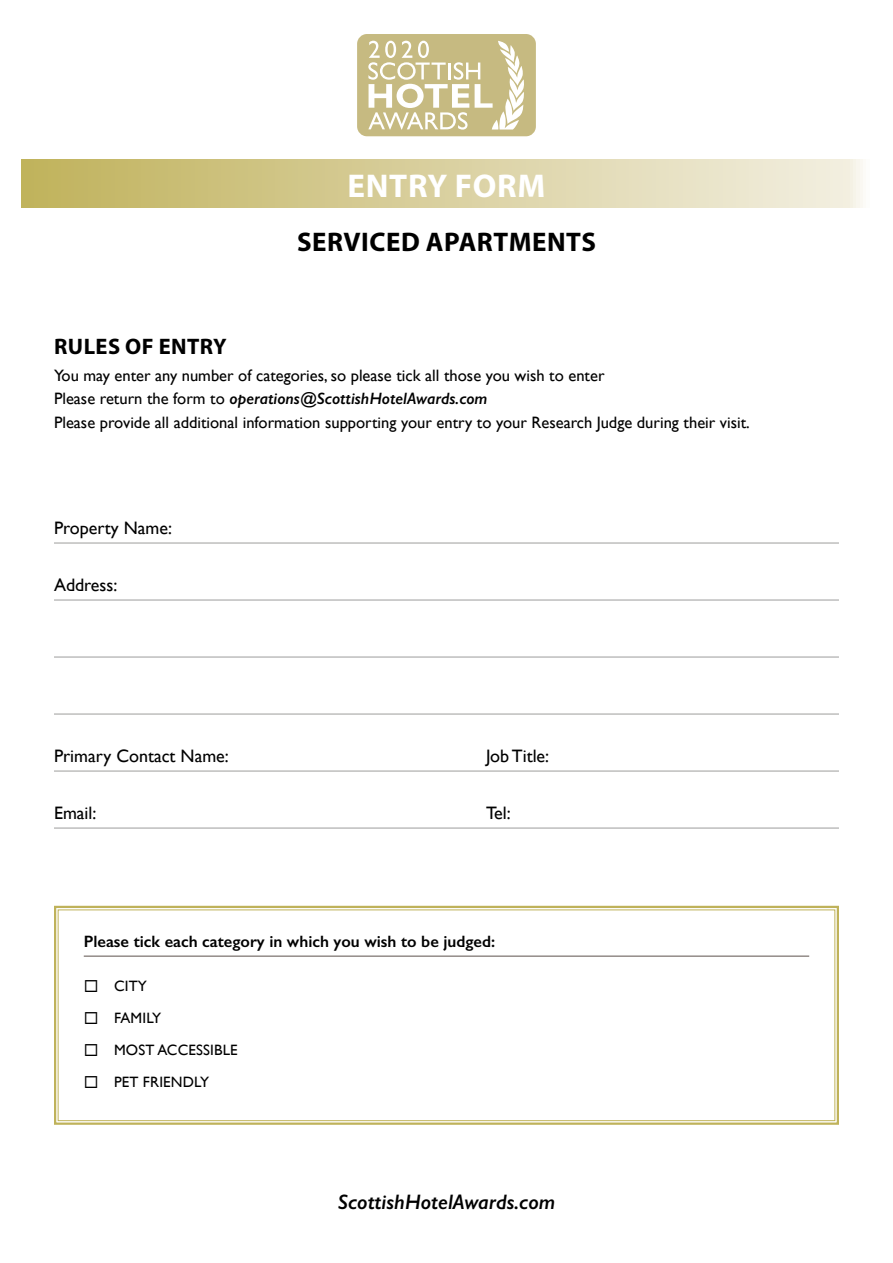
<style>
.page{position:relative;width:893px;height:1263px;background:#fff}
.page>*{position:absolute;margin:0;border:0;box-sizing:border-box;transform-origin:0 0}
.t1{font:700 33px "Myriad Pro";letter-spacing:.02em;color:#fff}
.t2{font:700 27px "Myriad Pro";letter-spacing:.02em;color:#000}
.t3{font:700 22.5px "Myriad Pro";letter-spacing:.02em;color:#000}
.t4{font:italic 600 21px "Gill Sans";color:#000}
.t5{font:18px "Gill Sans";color:#000}
.t6{font:16.5px/22.8px "Gill Sans";color:#000}
.t7{font:600 16.5px "Gill Sans";color:#000}
.t8{font:15px "Gill Sans";letter-spacing:.01em;color:#000}
.s1{font-weight:600;font-style:italic}
</style>
<div class="page">
<hr style="left:54px;top:543px;width:785px;height:1px;background:#9d9d9c">
<hr style="left:54px;top:600px;width:785px;height:1px;background:#9d9d9c">
<hr style="left:54px;top:657px;width:785px;height:1px;background:#9d9d9c">
<hr style="left:54px;top:714px;width:785px;height:1px;background:#9d9d9c">
<hr style="left:54px;top:771px;width:785px;height:1px;background:#9d9d9c">
<hr style="left:54px;top:828px;width:785px;height:1px;background:#9d9d9c">
<div style="left:21px;top:160px;width:851px;height:47px;background:linear-gradient(to right,#c0b15b,#f5f1e6)"></div>
<div style="left:357px;top:34px;width:179px;height:102px;background:#c6ba81;border-radius:10px"></div>
<svg style="left:368px;top:41px;width:156px;height:89px"></svg>
<svg style="left:54px;top:905px;width:785px;height:220px"></svg>
<div style="left:58px;top:909px;width:777px;height:212px;border:1px solid #bfb25a"></div>
<hr style="left:84px;top:956px;width:725px;height:1px;background:#5d514d">
<h1 class="t1" style="left:348px;top:164px;width:199px">ENTRY FORM</h1>
<h2 class="t2" style="left:297px;top:224px;width:300px">SERVICED APARTMENTS</h2>
<h3 class="t3" style="left:54px;top:332px;width:174px">RULES OF ENTRY</h3>
<p class="t6" style="left:54px;top:364px;width:552px">You may enter any number of categories, so please tick all those you wish to enter<br>Please return the form to <span class="s1">operations@ScottishHotelAwards.com</span></p>
<p class="t6" style="left:54px;top:411px;width:697px">Please provide all additional information supporting your entry to your Research Judge during their visit.</p>
<p class="t5" style="left:54px;top:517px;width:119px">Property Name:</p>
<p class="t5" style="left:54px;top:574px;width:65px">Address:</p>
<p class="t5" style="left:54px;top:745px;width:176px">Primary Contact Name:</p>
<p class="t5" style="left:486px;top:745px;width:65px">Job Title:</p>
<p class="t5" style="left:54px;top:802px;width:44px">Email:</p>
<p class="t5" style="left:486px;top:802px;width:26px">Tel:</p>
<p class="t7" style="left:84px;top:932px;width:413px">Please tick each category in which you wish to be judged:</p>
<p class="t8" style="left:84px;top:977px;width:65px">◻ CITY</p>
<p class="t8" style="left:84px;top:1009px;width:79px">◻ FAMILY</p>
<p class="t8" style="left:84px;top:1041px;width:155px">◻ MOST ACCESSIBLE</p>
<p class="t8" style="left:84px;top:1073px;width:127px">◻ PET FRIENDLY</p>
<p class="t4" style="left:338px;top:1189px;width:219px">ScottishHotelAwards.com</p>
</div>
